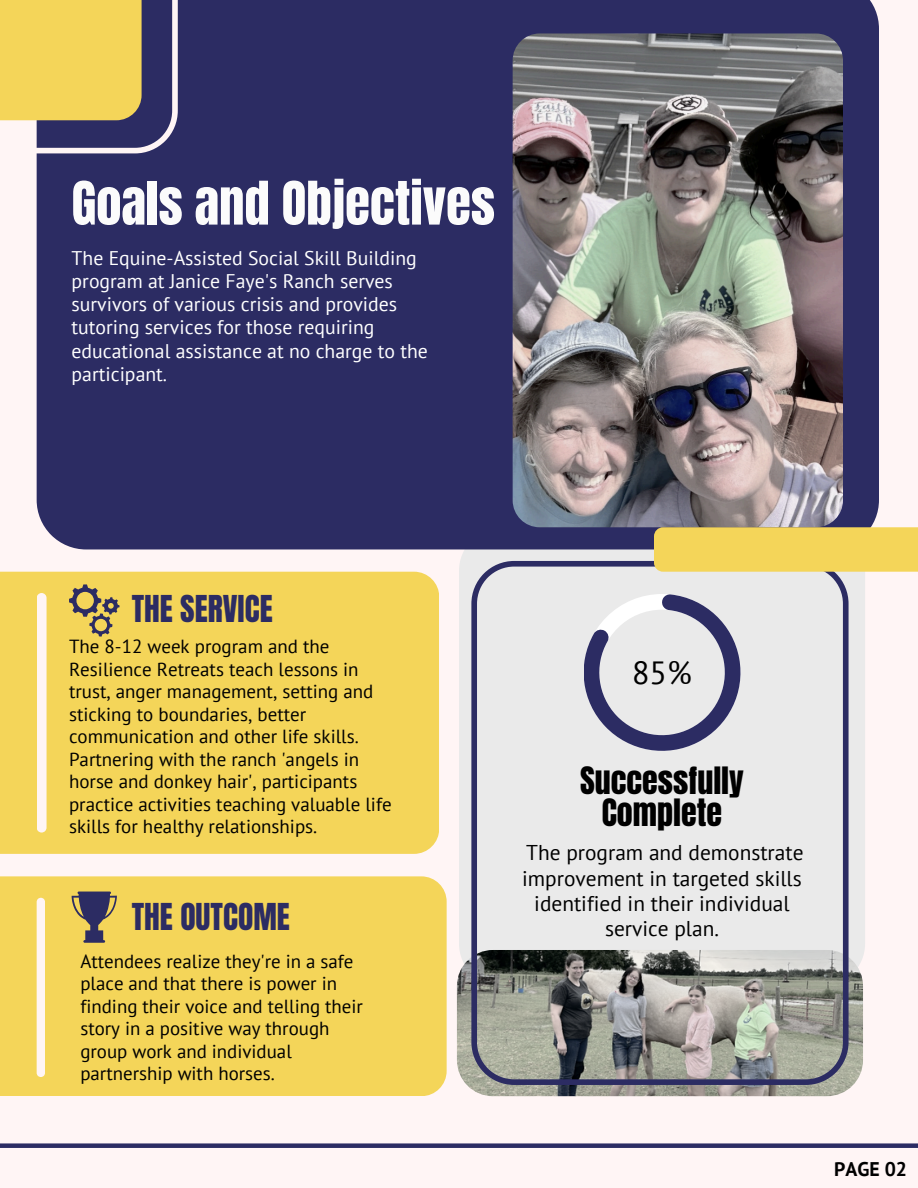
<style>
.page{position:relative;width:918px;height:1188px;background:#fff5f5}
.page>*{position:absolute;margin:0;border:0;box-sizing:border-box;transform-origin:0 0}
.t1{font:50.85px "Anton";color:#fbfbfb}
.t2{font:32.1px/32.1px "Anton";color:#000;text-align:center}
.t3{font:32.1px "PT Sans";color:#000}
.t4{font:31.5px "Anton";color:#2c2c63}
.t5{font:21.3px/25.3px "PT Sans";color:#000;text-align:center}
.t6{font:19.8px/23.2px "PT Sans";color:#fff}
.t7{font:700 19.8px "PT Sans";color:#000}
.t8{font:18.9px/22.5px "PT Sans";color:#000}
</style>
<div class="page">
<div style="left:459px;top:528px;width:406px;height:458px;background:#eaeaea;border-radius:43px"></div>
<div style="left:37px;top:0;width:842px;height:549px;background:#2c2c63"></div>
<img style="left:513px;top:33px;width:330px;height:494px;border-radius:27px">
<div style="left:0;top:1143px;width:918px;height:5px;background:#2c2c63"></div>
<div style="left:0;top:876px;width:447px;height:220px;background:#f4d559"></div>
<div style="left:0;top:572px;width:439px;height:282px;background:#f4d559"></div>
<svg style="left:69px;top:584px;width:50px;height:52px;background:#b7a15b"></svg>
<svg style="left:72px;top:892px;width:45px;height:51px;background:#897b5e"></svg>
<div style="left:37px;top:593px;width:10px;height:240px;background:#fff5f5;border-radius:5px"></div>
<svg style="left:37px;top:898px;width:8px;height:179px"></svg>
<svg style="left:0;top:0;width:177px;height:153px;background:#bca869"></svg>
<img style="left:457px;top:950px;width:406px;height:146px;border-radius:36px">
<svg style="left:471px;top:561px;width:377px;height:524px"></svg>
<div style="left:654px;top:527px;width:264px;height:45px;background:#f4d559"></div>
<p class="t1" style="left:72px;top:167px;width:425px">Goals and Objectives</p>
<p class="t6" style="left:72px;top:246px;width:358px">The Equine-Assisted Social Skill Building program at Janice Faye's Ranch serves survivors of various crisis and provides tutoring services for those requiring educational assistance at no charge to the participant.</p>
<h5 class="t4" style="left:132px;top:586px;width:142px">THE SERVICE</h5>
<p class="t8" style="left:69px;top:635px;width:324px">The 8-12 week program and the Resilience Retreats teach lessons in trust, anger management, setting and sticking to boundaries, better communication and other life skills.<br>Partnering with the ranch 'angels in horse and donkey hair', participants practice activities teaching valuable life skills for healthy relationships.</p>
<h2 class="t4" style="left:132px;top:894px;width:160px">THE OUTCOME</h2>
<p class="t8" style="left:80px;top:950px;width:284px">Attendees realize they're in a safe place and that there is power in finding their voice and telling their story in a positive way through group work and individual partnership with horses.</p>
<h2 class="t3" style="left:632px;top:652px;width:61px">85%</h2>
<h5 class="t2" style="left:580px;top:765px;width:165px">Successfully<br>Complete</h5>
<h1 class="t5" style="left:522px;top:840px;width:283px">The program and demonstrate improvement in targeted skills identified in their individual service plan.</h1>
<h3 class="t7" style="left:834px;top:1156px;width:74px">PAGE 02</h3>
</div>
